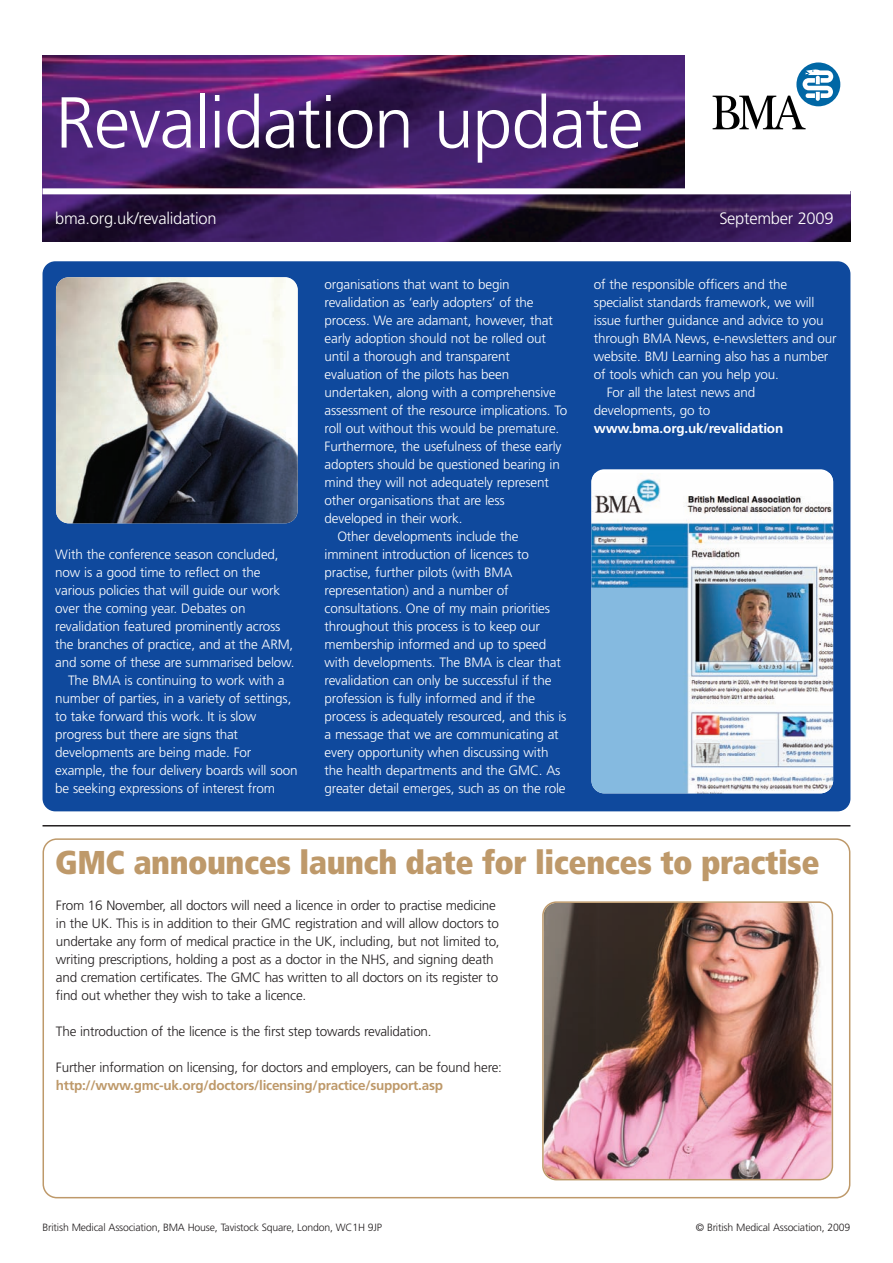
<style>
.page{position:relative;width:893px;height:1263px;background:#fff}
.page>*{position:absolute;margin:0;border:0;box-sizing:border-box;transform-origin:0 0}
.t1{font:300 72px "Frutiger";letter-spacing:-.015em;color:#fff}
.t2{font:900 condensed 33px "Frutiger";letter-spacing:-.015em;color:#be996a}
.t3{font:300 16.5px "Frutiger";letter-spacing:-.015em;color:#fff}
.t4{font:300 13.5px "Frutiger";letter-spacing:-.01em;color:#fff}
.t5{font:300 13.5px/18px "Frutiger";letter-spacing:-.015em;color:#231f20}
.t6{font:700 13.5px "Frutiger";letter-spacing:-.015em;color:#be996a}
.t7{font:700 13.5px "Frutiger";letter-spacing:-.01em;color:#fff}
.t8{font:300 10.5px "Frutiger";letter-spacing:-.015em;color:#231f20}
</style>
<div class="page">
<svg style="left:43px;top:838px;width:807px;height:360px"></svg>
<img style="left:43px;top:55px;width:807px;height:186px">
<div style="left:685px;top:46px;width:182px;height:145px;background:#fff"></div>
<div style="left:796px;top:62px;width:44px;height:44px;background:#0067a5;border-radius:50%"></div>
<svg style="left:713px;top:69px;width:120px;height:60px"></svg>
<div style="left:43px;top:188px;width:807px;height:6px;background:#fff"></div>
<div style="left:43px;top:261px;width:807px;height:550px;background:#0f499d;border-radius:13px"></div>
<img style="left:56px;top:277px;width:242px;height:246px;border-radius:13px">
<hr style="left:43px;top:825px;width:807px;height:1px;background:#231f20">
<img style="left:591px;top:473px;width:242px;height:320px">
<img style="left:542px;top:901px;width:291px;height:279px">
<h1 class="t1" style="left:55px;top:94px;width:590px">Revalidation update</h1>
<p class="t3" style="left:55px;top:211px;width:163px">bma.org.uk/revalidation</p>
<p class="t3" style="left:719px;top:211px;width:116px">September 2009</p>
<p class="t4" style="left:55px;top:549px;width:225px">With the conference season concluded,</p>
<p class="t4" style="left:55px;top:567px;width:207px">now is a good time to reflect on the</p>
<p class="t4" style="left:55px;top:585px;width:226px">various policies that will guide our work</p>
<p class="t4" style="left:55px;top:603px;width:192px">over the coming year. Debates on</p>
<p class="t4" style="left:55px;top:621px;width:227px">revalidation featured prominently across</p>
<p class="t4" style="left:55px;top:639px;width:240px">the branches of practice, and at the ARM,</p>
<p class="t4" style="left:55px;top:657px;width:241px">and some of these are summarised below.</p>
<p class="t4" style="left:68px;top:675px;width:218px">The BMA is continuing to work with a</p>
<p class="t4" style="left:55px;top:693px;width:238px">number of parties, in a variety of settings,</p>
<p class="t4" style="left:55px;top:711px;width:202px">to take forward this work. It is slow</p>
<p class="t4" style="left:55px;top:729px;width:184px">progress but there are signs that</p>
<p class="t4" style="left:55px;top:747px;width:198px">developments are being made. For</p>
<p class="t4" style="left:55px;top:765px;width:244px">example, the four delivery boards will soon</p>
<p class="t4" style="left:55px;top:783px;width:221px">be seeking expressions of interest from</p>
<p class="t4" style="left:325px;top:279px;width:187px">organisations that want to begin</p>
<p class="t4" style="left:325px;top:297px;width:210px">revalidation as ‘early adopters’ of the</p>
<p class="t4" style="left:325px;top:315px;width:230px">process. We are adamant, however, that</p>
<p class="t4" style="left:325px;top:333px;width:223px">early adoption should not be rolled out</p>
<p class="t4" style="left:325px;top:351px;width:187px">until a thorough and transparent</p>
<p class="t4" style="left:325px;top:369px;width:186px">evaluation of the pilots has been</p>
<p class="t4" style="left:325px;top:387px;width:233px">undertaken, along with a comprehensive</p>
<p class="t4" style="left:325px;top:405px;width:244px">assessment of the resource implications. To</p>
<p class="t4" style="left:325px;top:423px;width:236px">roll out without this would be premature.</p>
<p class="t4" style="left:325px;top:441px;width:238px">Furthermore, the usefulness of these early</p>
<p class="t4" style="left:325px;top:459px;width:237px">adopters should be questioned bearing in</p>
<p class="t4" style="left:325px;top:477px;width:226px">mind they will not adequately represent</p>
<p class="t4" style="left:325px;top:495px;width:182px">other organisations that are less</p>
<p class="t4" style="left:325px;top:513px;width:139px">developed in their work.</p>
<p class="t4" style="left:337px;top:531px;width:183px">Other developments include the</p>
<p class="t4" style="left:325px;top:549px;width:206px">imminent introduction of licences to</p>
<p class="t4" style="left:325px;top:567px;width:189px">practise, further pilots (with BMA</p>
<p class="t4" style="left:325px;top:585px;width:186px">representation) and a number of</p>
<p class="t4" style="left:325px;top:603px;width:227px">consultations. One of my main priorities</p>
<p class="t4" style="left:325px;top:621px;width:217px">throughout this process is to keep our</p>
<p class="t4" style="left:325px;top:639px;width:223px">membership informed and up to speed</p>
<p class="t4" style="left:325px;top:657px;width:238px">with developments. The BMA is clear that</p>
<p class="t4" style="left:325px;top:675px;width:228px">revalidation can only be successful if the</p>
<p class="t4" style="left:325px;top:693px;width:212px">profession is fully informed and if the</p>
<p class="t4" style="left:325px;top:711px;width:243px">process is adequately resourced, and this is</p>
<p class="t4" style="left:325px;top:729px;width:236px">a message that we are communicating at</p>
<p class="t4" style="left:325px;top:747px;width:225px">every opportunity when discussing with</p>
<p class="t4" style="left:325px;top:765px;width:237px">the health departments and the GMC. As</p>
<p class="t4" style="left:325px;top:783px;width:243px">greater detail emerges, such as on the role</p>
<p class="t4" style="left:594px;top:279px;width:195px">of the responsible officers and the</p>
<p class="t4" style="left:594px;top:297px;width:222px">specialist standards framework, we will</p>
<p class="t4" style="left:594px;top:315px;width:231px">issue further guidance and advice to you</p>
<p class="t4" style="left:594px;top:333px;width:244px">through BMA News, e-newsletters and our</p>
<p class="t4" style="left:594px;top:351px;width:236px">website. BMJ Learning also has a number</p>
<p class="t4" style="left:594px;top:369px;width:187px">of tools which can you help you.</p>
<p class="t4" style="left:607px;top:387px;width:150px">For all the latest news and</p>
<p class="t4" style="left:594px;top:405px;width:118px">developments, go to</p>
<p class="t7" style="left:594px;top:423px;width:191px">www.bma.org.uk/revalidation</p>
<h2 class="t2" style="left:55px;top:850px;width:766px">GMC announces launch date for licences to practise</h2>
<p class="t5" style="left:56px;top:898px;width:445px">From 16 November, all doctors will need a licence in order to practise medicine in the UK. This is in addition to their GMC registration and will allow doctors to undertake any form of medical practice in the UK, including, but not limited to, writing prescriptions, holding a post as a doctor in the NHS, and signing death and cremation certificates. The GMC has written to all doctors on its register to find out whether they wish to take a licence.</p>
<p class="t5" style="left:56px;top:1024px;width:377px">The introduction of the licence is the first step towards revalidation.</p>
<p class="t5" style="left:56px;top:1060px;width:448px">Further information on licensing, for doctors and employers, can be found here:</p>
<p class="t6" style="left:56px;top:1080px;width:389px">http://www.gmc-uk.org/doctors/licensing/practice/support.asp</p>
<p class="t8" style="left:43px;top:1223px;width:341px">British Medical Association, BMA House, Tavistock Square, London, WC1H 9JP</p>
<p class="t8" style="left:696px;top:1223px;width:156px">© British Medical Association, 2009</p>
</div>
